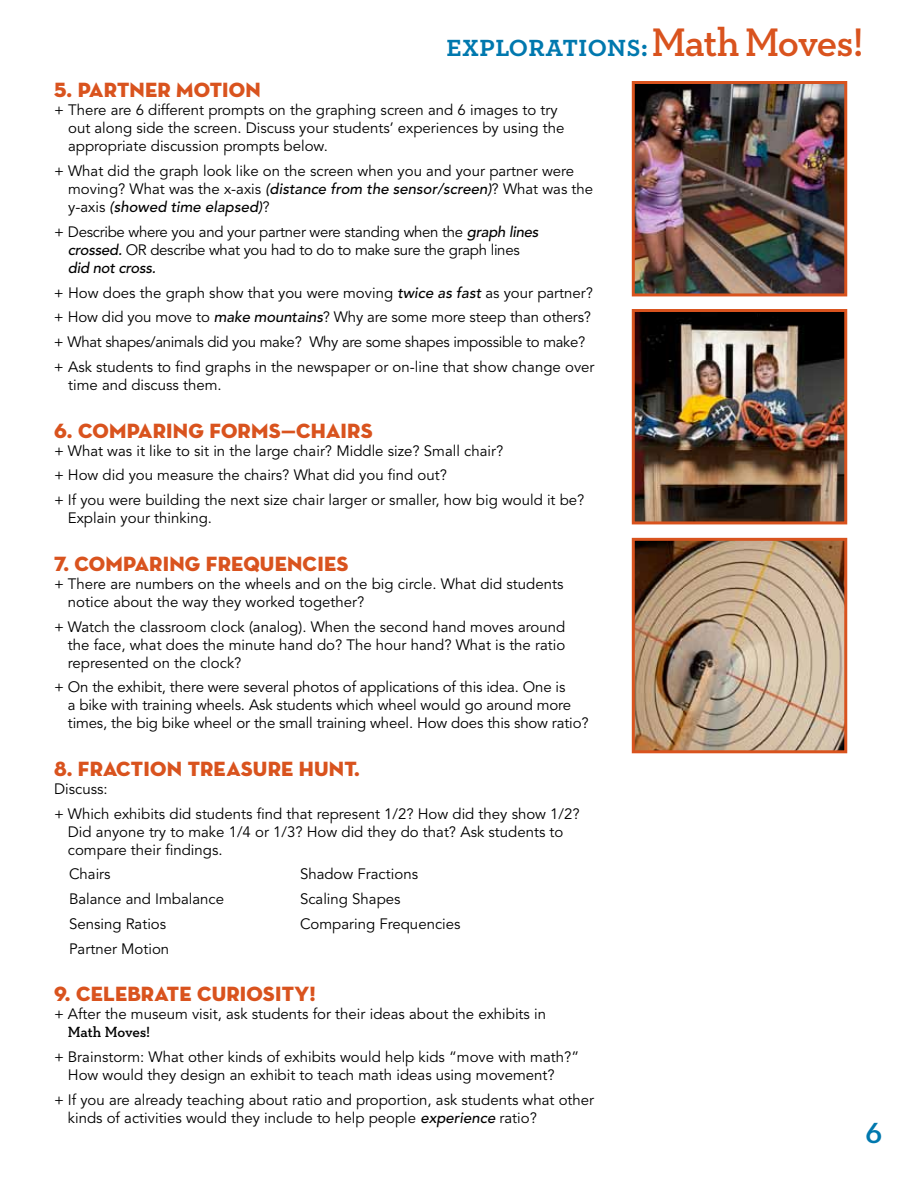
<style>
.page{position:relative;width:918px;height:1188px;background:#fff}
.page>*{position:absolute;margin:0;border:0;box-sizing:border-box;transform-origin:0 0}
.t1{font:600 33px "Neutraface Slab Text";color:#0078ae}
.t2{font:600 31.5px "Neutraface Slab Text";letter-spacing:-.02em;color:#0078ae}
.t3{font:21px "Neutra Disp Titling";letter-spacing:.01em;color:#d9531e}
.t4{font:15px/18px "Avenir";color:#000}
.t5{font:15px/18px "Avenir";letter-spacing:-.02em;color:#000}
.t6{font:600 15px "Neutraface Slab Text";color:#000}
.s1{font-size:40.5px;color:#d9531e}
.s2{font-weight:500;font-style:italic}
.s3{font-style:inherit}
</style>
<div class="page">
<img style="left:636px;top:85px;width:207px;height:207px">
<div style="left:632px;top:81px;width:215px;height:215px;border:3px solid #d9531e"></div>
<img style="left:636px;top:313px;width:207px;height:207px">
<div style="left:632px;top:309px;width:215px;height:215px;border:3px solid #d9531e"></div>
<img style="left:636px;top:542px;width:207px;height:207px">
<div style="left:632px;top:538px;width:215px;height:215px;border:3px solid #d9531e"></div>
<h2 class="t2" style="left:446px;top:25px;width:419px">explorations:<span class="s1">Math Moves!</span></h2>
<h3 class="t3" style="left:54px;top:77px;width:208px">5. PARTNER MOTION</h3>
<p class="t4" style="left:68px;top:102px;width:498px;text-indent:-14px">+ There are 6 different prompts on the graphing screen and 6 images to try out along side the screen. Discuss your students’ experiences by using the appropriate discussion prompts below.</p>
<p class="t4" style="left:68px;top:162px;width:527px;text-indent:-14px">+ What did the graph look like on the screen when you and your partner were moving? What was the x-axis <span class="s2">(distance from the sensor/screen)</span>? What was the y-axis <span class="s2">(showed time elapsed)</span>?</p>
<p class="t5" style="left:68px;top:223px;width:472px;text-indent:-14px">+ Describe where you and your partner were standing when the <span class="s2">graph lines crossed.</span> OR describe what you had to do to make sure the graph lines <span class="s2">did not cross.</span></p>
<p class="t4" style="left:54px;top:281px;width:542px;line-height:24.8px">+ How does the graph show that you were moving <span class="s2">twice as fast</span> as your partner? + How did you move to <span class="s2">make mountains</span>? Why are some more steep than others? + What shapes/animals did you make? Why are some shapes impossible to make? + Ask students to find graphs in the newspaper or on-line that show change over</p>
<p class="t4" style="left:68px;top:376px;width:153px">time and discuss them.</p>
<h3 class="t3" style="left:54px;top:417px;width:320px">6. COMPARING FORMS—CHAIRS</h3>
<p class="t4" style="left:54px;top:438px;width:532px;line-height:24.8px">+ What was it like to sit in the large chair? Middle size? Small chair?<br>+ How did you measure the chairs? What did you find out?<br>+ If you were building the next size chair larger or smaller, how big would it be?</p>
<p class="t4" style="left:68px;top:509px;width:143px">Explain your thinking.</p>
<h3 class="t3" style="left:54px;top:550px;width:296px">7. COMPARING FREQUENCIES</h3>
<p class="t4" style="left:68px;top:575px;width:497px;text-indent:-14px">+ There are numbers on the wheels and on the big circle. What did students notice about the way they worked together?</p>
<p class="t4" style="left:68px;top:618px;width:499px;text-align:justify;text-indent:-14px">+ Watch the classroom clock (analog). When the second hand moves around the face, what does the minute hand do? The hour hand? What is the ratio represented on the clock?</p>
<p class="t4" style="left:68px;top:679px;width:522px;text-indent:-14px">+ On the exhibit, there were several photos of applications of this idea. One is<br>a bike with training wheels. Ask students which wheel would go around more times, the big bike wheel or the small training wheel. How does this show ratio?</p>
<h3 class="t3" style="left:54px;top:756px;width:308px">8. FRACTION TREASURE HUNT.</h3>
<p class="t4" style="left:54px;top:777px;width:527px;line-height:24.8px">Discuss:<br>+ Which exhibits did students find that represent <span class="s3">1/2</span>? How did they show <span class="s3">1/2</span>?</p>
<p class="t4" style="left:68px;top:823px;width:497px">Did anyone try to make <span class="s3">1/4</span> or 1/3? How did they do that? Ask students to compare their findings.</p>
<p class="t4" style="left:69px;top:866px;width:43px">Chairs</p>
<p class="t4" style="left:300px;top:866px;width:120px">Shadow Fractions</p>
<p class="t4" style="left:69px;top:890px;width:157px">Balance and Imbalance</p>
<p class="t4" style="left:300px;top:890px;width:102px">Scaling Shapes</p>
<p class="t4" style="left:69px;top:915px;width:99px">Sensing Ratios</p>
<p class="t4" style="left:300px;top:915px;width:162px">Comparing Frequencies</p>
<p class="t4" style="left:69px;top:940px;width:102px">Partner Motion</p>
<h3 class="t3" style="left:54px;top:981px;width:263px">9. CELEBRATE CURIOSITY!</h3>
<p class="t4" style="left:54px;top:1006px;width:494px">+ After the museum visit, ask students for their ideas about the exhibits in</p>
<p class="t6" style="left:68px;top:1023px;width:84px">Math Moves!</p>
<p class="t4" style="left:68px;top:1048px;width:513px;text-indent:-14px">+ Brainstorm: What other kinds of exhibits would help kids “move with math?”<br>How would they design an exhibit to teach math ideas using movement?</p>
<p class="t4" style="left:68px;top:1091px;width:528px;text-indent:-14px">+ If you are already teaching about ratio and proportion, ask students what other kinds of activities would they include to help people <span class="s2">experience</span> ratio?</p>
<h1 class="t1" style="left:865px;top:1111px;width:19px">6</h1>
</div>
